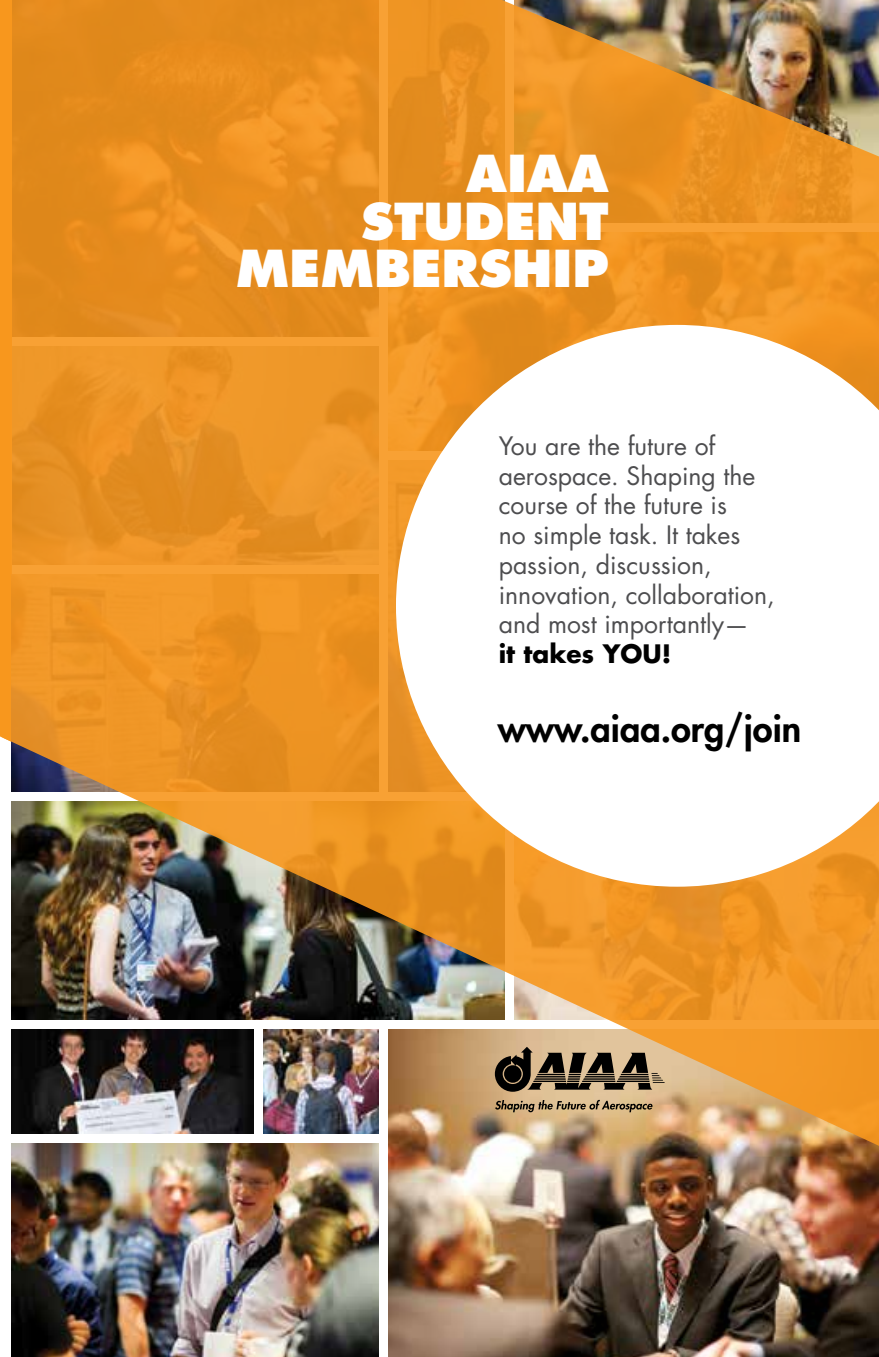
<style>
.page{position:relative;width:879px;height:1357px;background:#fff}
.page>*{position:absolute;margin:0;border:0;box-sizing:border-box;transform-origin:0 0}
.t1{font:800 49.5px/47.2px "Futura Std";color:#fff;text-align:right}
.t2{font:800 36px "Futura Std";color:#000}
.t3{font:24.75px/29.7px "Futura Std";color:#4d4d4f}
.t4{font:700 24.75px "Futura Std";color:#000}
</style>
<div class="page">
<img style="left:388px;top:1166px;width:490px;height:191px">
<img style="left:12px;top:1166px;width:366px;height:191px">
<img style="left:11px;top:0;width:867px;height:1166px">
<svg style="left:396px;top:325px;width:482px;height:562px"></svg>
<svg style="left:494px;top:1047px;width:170px;height:45px;background:#796952"></svg>
<svg style="left:495px;top:1100px;width:157px;height:12px;background:#9f8865"></svg>
<div style="left:0;top:0;width:12px;height:742px;background:#f8971d"></div>
<svg style="left:877px;top:0;width:2px;height:6px"></svg>
<h1 class="t1" style="left:236px;top:150px;width:374px">AIAA<br>STUDENT<br>MEMBERSHIP</h1>
<p class="t3" style="left:498px;top:431px;width:277px">You are the future of aerospace. Shaping the course of the future is<br>no simple task. It takes passion, discussion, innovation, collaboration, and most importantly—</p>
<p class="t4" style="left:498px;top:637px;width:174px">it takes YOU!</p>
<h2 class="t2" style="left:497px;top:706px;width:305px">www.aiaa.org/join</h2>
</div>
